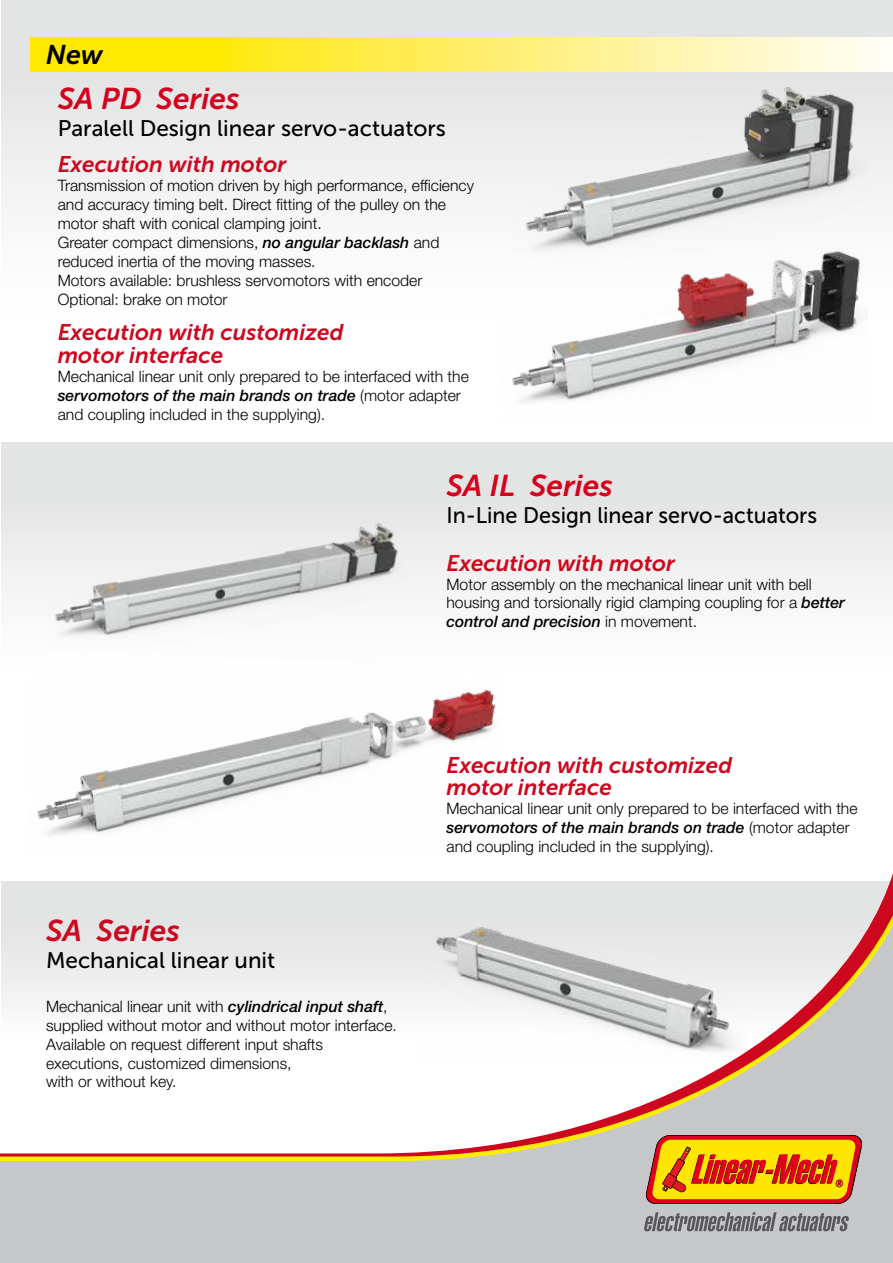
<style>
.page{position:relative;width:893px;height:1263px;background:#fff}
.page>*{position:absolute;margin:0;border:0;box-sizing:border-box;transform-origin:0 0}
.t1{font:italic 30px "Museo Sans 700";color:#d4021d}
.t2{font:italic 30px "Museo Sans 700";color:#cd071e}
.t3{font:italic 27px "Museo Sans 700";color:#000}
.t4{font:italic 22.5px/22.5px "Museo Sans 700";color:#cd071e}
.t5{font:22.5px "Museo Sans 500";color:#000}
.t6{font:22.5px "Museo Sans 500";color:#000;scale:.96 1}
.t7{font:300 15.75px/18.9px "Helvetica Neue LT Std";color:#000}
.s1{font-weight:500;font-style:italic}
</style>
<div class="page">
<svg style="left:0;top:873px;width:893px;height:390px"></svg>
<div style="left:1px;top:1px;width:892px;height:369px;background:linear-gradient(to bottom,#e0e0de,#fff)"></div>
<div style="left:1px;top:443px;width:892px;height:268px;background:linear-gradient(to bottom,#dfe0e0,#fff)"></div>
<img style="left:46px;top:503px;width:362px;height:162px">
<img style="left:30px;top:676px;width:475px;height:159px">
<svg style="left:30px;top:38px;width:863px;height:34px;background:#ffef68"></svg>
<img style="left:511px;top:87px;width:357px;height:156px">
<img style="left:501px;top:243px;width:367px;height:160px">
<svg style="left:644px;top:1212px;width:205px;height:19px;background:#8e8f90"></svg>
<svg style="left:645px;top:1135px;width:218px;height:69px;background:#e38d15"></svg>
<h2 class="t3" style="left:46px;top:40px;width:59px">New</h2>
<h1 class="t1" style="left:58px;top:82px;width:183px">SA PD Series</h1>
<h3 class="t5" style="left:58px;top:116px;width:390px">Paralell Design linear servo-actuators</h3>
<h3 class="t4" style="left:58px;top:153px;width:230px">Execution with motor</h3>
<p class="t7" style="left:58px;top:176px;width:418px">Transmission of motion driven by high performance, efficiency and accuracy timing belt. Direct fitting of the pulley on the motor shaft with conical clamping joint.<br>Greater compact dimensions, <span class="s1">no angular backlash</span> and reduced inertia of the moving masses.<br>Motors available: brushless servomotors with encoder Optional: brake on motor</p>
<h3 class="t4" style="left:58px;top:321px;width:287px">Execution with customized motor interface</h3>
<p class="t7" style="left:58px;top:366px;width:413px">Mechanical linear unit only prepared to be interfaced with the <span class="s1">servomotors of the main brands on trade</span> (motor adapter and coupling included in the supplying).</p>
<h1 class="t1" style="left:446px;top:469px;width:168px">SA IL Series</h1>
<h3 class="t6" style="left:446px;top:503px;width:387px">In-Line Design linear servo-actuators</h3>
<h3 class="t4" style="left:446px;top:552px;width:230px">Execution with motor</h3>
<p class="t7" style="left:446px;top:574px;width:400px">Motor assembly on the mechanical linear unit with bell housing and torsionally rigid clamping coupling for a <span class="s1">better control and precision</span> in movement.</p>
<h1 class="t2" style="left:46px;top:914px;width:135px">SA Series</h1>
<h3 class="t5" style="left:46px;top:948px;width:231px">Mechanical linear unit</h3>
<p class="t7" style="left:46px;top:996px;width:352px">Mechanical linear unit with <span class="s1">cylindrical input shaft</span>, supplied without motor and without motor interface.<br>Available on request different input shafts executions, customized dimensions,<br>with or without key.</p>
<h3 class="t4" style="left:446px;top:754px;width:287px">Execution with customized motor interface</h3>
<p class="t7" style="left:446px;top:799px;width:413px">Mechanical linear unit only prepared to be interfaced with the <span class="s1">servomotors of the main brands on trade</span> (motor adapter and coupling included in the supplying).</p>
</div>
